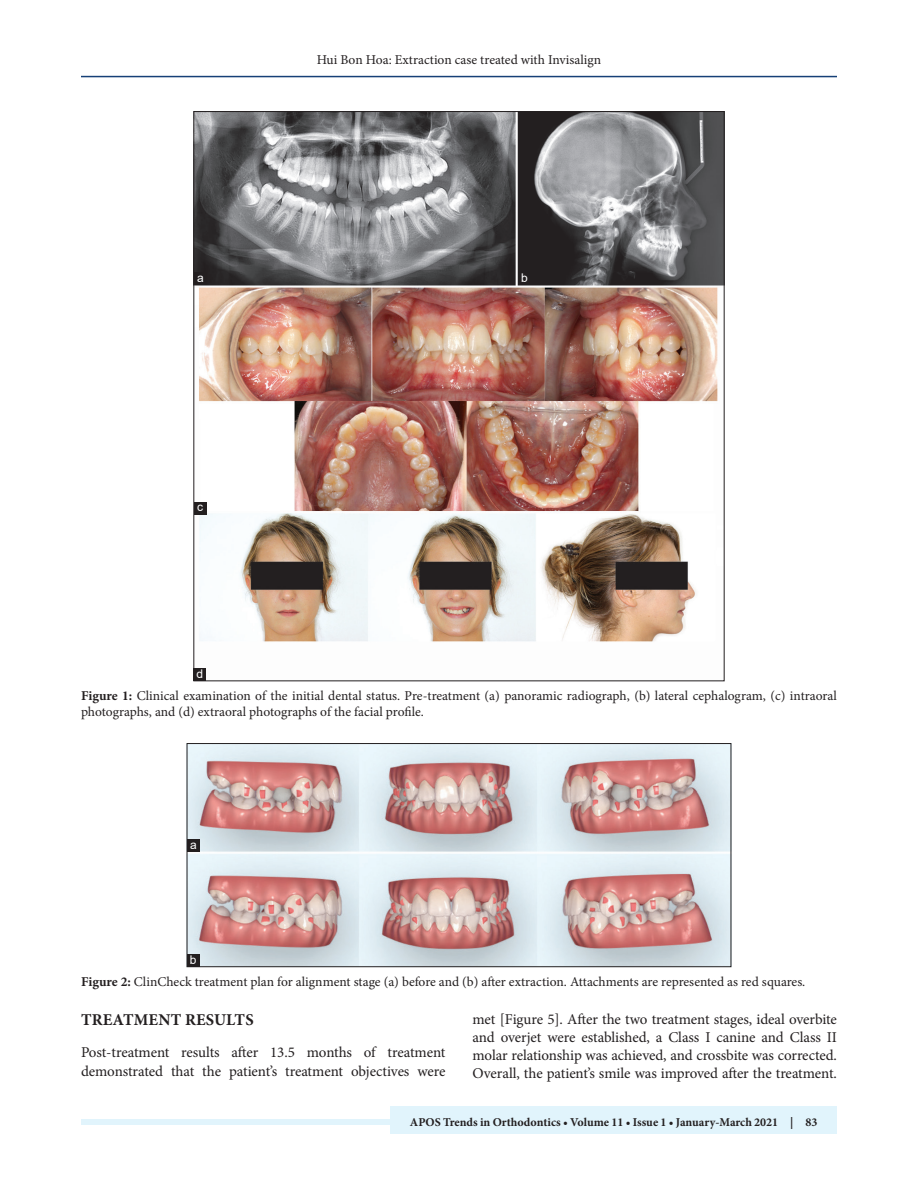
<style>
.page{position:relative;width:918px;height:1188px;background:#fff}
.page>*{position:absolute;margin:0;border:0;box-sizing:border-box;transform-origin:0 0}
.t1{font:700 16.5px "Minion Pro";letter-spacing:.01em;color:#231f20}
.TX{font:15px/18px "Minion Pro";letter-spacing:-.005em;color:#231f20}
.FGC{font:13.5px/16.5px "Minion Pro";color:#231f20}
.t2{font:700 12px "Minion Pro";color:#231f20}
.LABEL{font:12px "Arial";color:#fff}
.s1{font-weight:700}
</style>
<div class="page">
<hr style="left:81px;top:76px;width:756px;height:1px;background:#164077">
<div style="left:81px;top:1119px;width:756px;height:6px;background:#e1f4fc"></div>
<div style="left:390px;top:1106px;width:447px;height:28px;background:#e1f4fc"></div>
<img style="left:189px;top:745px;width:540px;height:220px">
<div style="left:187px;top:743px;width:544px;height:224px;border:1px solid #231f20"></div>
<div style="left:187px;top:839px;width:13px;height:13px;background:#231f20"></div>
<div style="left:187px;top:954px;width:13px;height:13px;background:#231f20"></div>
<img style="left:196px;top:113px;width:526px;height:529px">
<div style="left:194px;top:272px;width:13px;height:13px;background:#231f20"></div>
<div style="left:518px;top:272px;width:13px;height:13px;background:#231f20"></div>
<div style="left:194px;top:502px;width:12px;height:13px;background:#231f20"></div>
<div style="left:194px;top:668px;width:12px;height:13px;background:#231f20"></div>
<p class="FGC" style="left:317px;top:51px;width:286px">Hui Bon Hoa: Extraction case treated with Invisalign</p>
<p class="LABEL" style="left:197px;top:270px;width:8px">a</p>
<p class="LABEL" style="left:521px;top:269px;width:8px">b</p>
<p class="LABEL" style="left:197px;top:499px;width:7px">c</p>
<p class="LABEL" style="left:197px;top:665px;width:8px">d</p>
<p class="FGC" style="left:81px;top:687px;width:757px"><span class="s1">Figure 1:</span> Clinical examination of the initial dental status. Pre-treatment (a) panoramic radiograph, (b) lateral cephalogram, (c) intraoral photographs, and (d) extraoral photographs of the facial profile.</p>
<p class="LABEL" style="left:190px;top:836px;width:8px">a</p>
<p class="LABEL" style="left:190px;top:952px;width:8px">b</p>
<p class="FGC" style="left:81px;top:973px;width:726px"><span class="s1">Figure 2:</span> ClinCheck treatment plan for alignment stage (a) before and (b) after extraction. Attachments are represented as red squares.</p>
<h1 class="t1" style="left:81px;top:1008px;width:174px">TREATMENT RESULTS</h1>
<p class="TX" style="left:81px;top:1042px;width:366px;line-height:19.8px">Post-treatment results after 13.5 months of treatment demonstrated that the patient’s treatment objectives were</p>
<p class="TX" style="left:472px;top:1010px;width:366px;text-align:justify">met [Figure 5]. After the two treatment stages, ideal overbite and overjet were established, a Class I canine and Class II molar relationship was achieved, and crossbite was corrected.<br>Overall, the patient’s smile was improved after the treatment.</p>
<p class="t2" style="left:410px;top:1113px;width:409px">APOS Trends in Orthodontics • Volume 11 • Issue 1 • January-March 2021 | 83</p>
</div>
